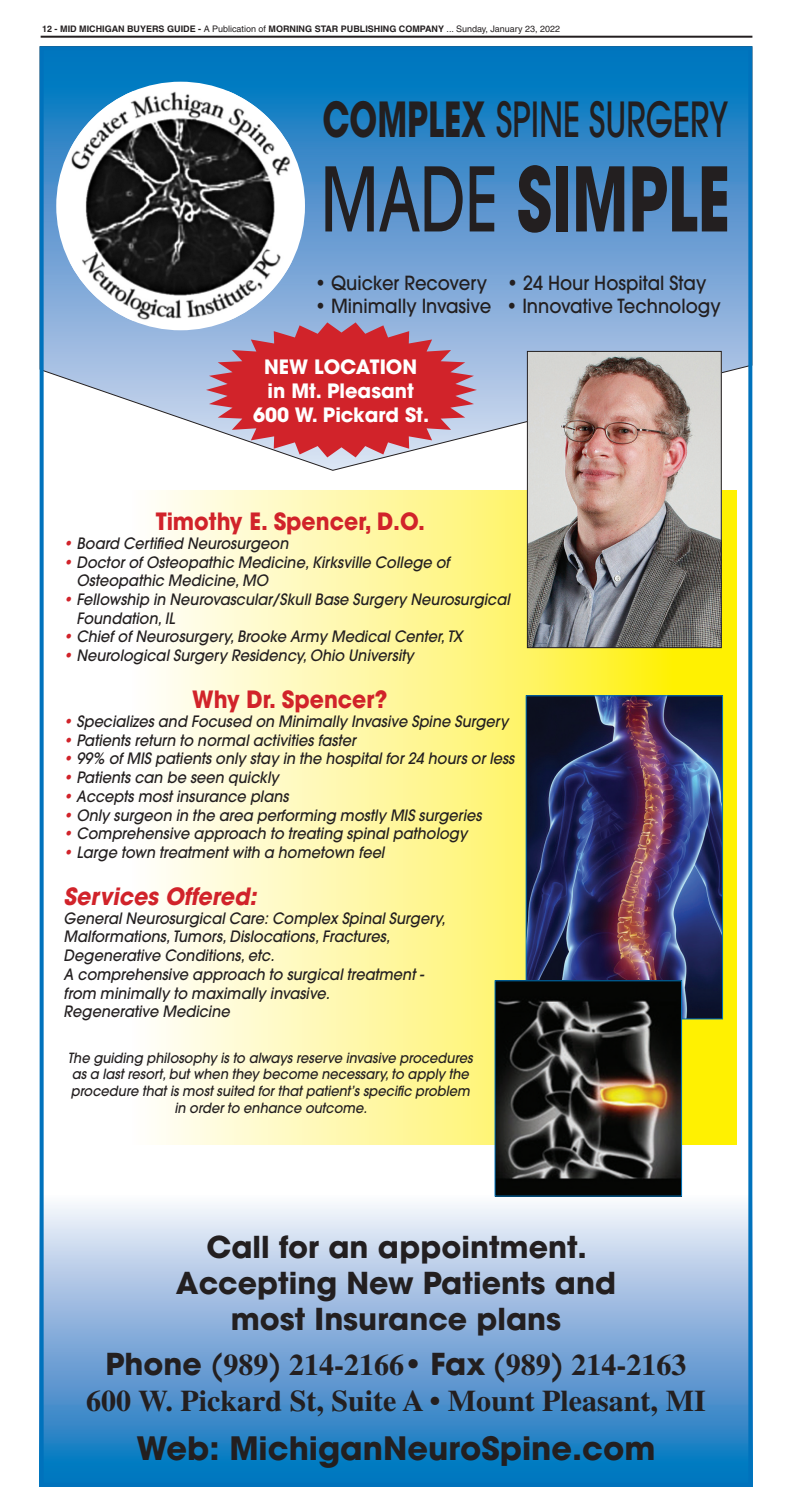
<style>
.page{position:relative;width:792px;height:1512px;background:#fff}
.page>*{position:absolute;margin:0;border:0;box-sizing:border-box;transform-origin:0 0}
.t1{font:700 88px "Avant Garde";color:#231f20;scale:.7 1}
.t2{font:500 48px "Avant Garde";color:#231f20;scale:.68 1}
.t3{font:700 32px "Avant Garde";color:#231f20}
.t4{font:700 30px/36px "Times";color:#231f20;text-align:center}
.t5{font:700 30px/36px "Avant Garde";color:#231f20;text-align:center}
.t6{font:700 23.6px "Avant Garde";color:#d1232a;scale:.93 1}
.t7{font:italic 700 23.6px "Avant Garde";color:#d1232a;scale:.93 1}
.t8{font:700 19.6px/23.6px "Avant Garde";color:#fff;text-align:center}
.t9{font:500 19.3px "Avant Garde";color:#231f20;scale:.93 1}
.t10{font:italic 500 15.6px/18.7px "Avant Garde";color:#231f20;scale:.93 1}
.t11{font:italic 500 14px/16.8px "Avant Garde";color:#231f20;text-align:center;scale:.93 1}
.t12{font:700 9px "Helvetica";color:#231f20}
.s1{font-weight:400}
.s2{font-weight:700}
.s3{font-weight:500}
.s4{color:#d1232a}
.s5{font-family:"Avant Garde"}
.s6{font-family:"Avant Garde";font-weight:500}
</style>
<div class="page">
<hr style="left:41px;top:36px;width:711px;height:2px;background:#231f20">
<svg style="left:45px;top:51px;width:702px;height:420px;background:#64a2d4"></svg>
<img style="left:45px;top:1194px;width:702px;height:287px">
<div style="left:56px;top:82px;width:249px;height:248px;background:#fff;border-radius:50%"></div>
<img style="left:70px;top:91px;width:221px;height:230px">
<img style="left:157px;top:490px;width:579px;height:654px">
<img style="left:528px;top:353px;width:191px;height:293px">
<div style="left:526px;top:351px;width:195px;height:297px;border:1px solid #231f20"></div>
<img style="left:527px;top:697px;width:193px;height:320px">
<div style="left:525px;top:695px;width:197px;height:324px;border:1px solid #0075be"></div>
<img style="left:496px;top:982px;width:183px;height:212px">
<div style="left:40px;top:46px;width:712px;height:1440px;border:4px solid #0072bc"></div>
<svg style="left:206px;top:322px;width:270px;height:135px;background:#c95b69"></svg>
<p class="t12" style="left:42px;top:23px;width:519px">12 - MID MICHIGAN BUYERS GUIDE - <span class="s1">A Publication of</span> MORNING STAR PUBLISHING COMPANY <span class="s1">... Sunday, January 23, 2022</span></p>
<h2 class="t2" style="left:322px;top:102px;width:598px"><span class="s2">COMPLEX</span> SPINE SURGERY</h2>
<h1 class="t1" style="left:320px;top:166px;width:586px"><span class="s3">MADE</span> SIMPLE</h1>
<p class="t9" style="left:315px;top:275px;width:422px">• Quicker Recovery • 24 Hour Hospital Stay</p>
<p class="t9" style="left:315px;top:298px;width:437px">• Minimally Invasive • Innovative Technology</p>
<p class="t8" style="left:253px;top:358px;width:177px">NEW LOCATION<br>in Mt. Pleasant<br>600 W. Pickard St.</p>
<h3 class="t6" style="left:156px;top:513px;width:291px">Timothy E. Spencer, D.O.</h3>
<p class="t10" style="left:64px;top:535px;width:243px"><span class="s4">•</span> Board Certified Neurosurgeon</p>
<p class="t10" style="left:76px;top:554px;width:402px;text-indent:-13px"><span class="s4">•</span> Doctor of Osteopathic Medicine, Kirksville College of<br>Osteopathic Medicine, MO</p>
<p class="t10" style="left:76px;top:591px;width:467px;text-indent:-13px"><span class="s4">•</span> Fellowship in Neurovascular/Skull Base Surgery Neurosurgical<br>Foundation, IL</p>
<p class="t10" style="left:64px;top:629px;width:430px"><span class="s4">•</span> Chief of Neurosurgery, Brooke Army Medical Center, TX</p>
<p class="t10" style="left:64px;top:647px;width:378px"><span class="s4">•</span> Neurological Surgery Residency, Ohio University</p>
<h3 class="t6" style="left:192px;top:691px;width:211px">Why Dr. Spencer?</h3>
<p class="t10" style="left:64px;top:713px;width:479px"><span class="s4">•</span> Specializes and Focused on Minimally Invasive Spine Surgery</p>
<p class="t10" style="left:64px;top:732px;width:315px"><span class="s4">•</span> Patients return to normal activities faster</p>
<p class="t10" style="left:64px;top:750px;width:486px"><span class="s4">•</span> 99% of MIS patients only stay in the hospital for 24 hours or less</p>
<p class="t10" style="left:64px;top:769px;width:233px"><span class="s4">•</span> Patients can be seen quickly</p>
<p class="t10" style="left:64px;top:788px;width:243px"><span class="s4">•</span> Accepts most insurance plans</p>
<p class="t10" style="left:64px;top:807px;width:451px"><span class="s4">•</span> Only surgeon in the area performing mostly MIS surgeries</p>
<p class="t10" style="left:64px;top:825px;width:435px"><span class="s4">•</span> Comprehensive approach to treating spinal pathology</p>
<p class="t10" style="left:64px;top:844px;width:346px"><span class="s4">•</span> Large town treatment with a hometown feel</p>
<h3 class="t7" style="left:64px;top:887px;width:208px">Services Offered:</h3>
<p class="t10" style="left:64px;top:910px;width:412px">General Neurosurgical Care: Complex Spinal Surgery, Malformations, Tumors, Dislocations, Fractures, Degenerative Conditions, etc.<br>A comprehensive approach to surgical treatment - from minimally to maximally invasive.<br>Regenerative Medicine</p>
<p class="t11" style="left:68px;top:1050px;width:436px">The guiding philosophy is to always reserve invasive procedures as a last resort, but when they become necessary, to apply the procedure that is most suited for that patient’s specific problem in order to enhance outcome.</p>
<h3 class="t5" style="left:176px;top:1233px;width:441px">Call for an appointment.<br>Accepting New Patients and most Insurance plans</h3>
<h3 class="t4" style="left:86px;top:1350px;width:620px"><span class="s5">Phone</span> <span class="s6">(</span>989<span class="s6">)</span> 214-2166<span class="s6">•</span> <span class="s5">Fax</span> <span class="s6">(</span>989<span class="s6">)</span> 214-2163<br>600 W. Pickard St, Suite A • Mount Pleasant, MI</h3>
<h3 class="t3" style="left:136px;top:1436px;width:520px">Web: MichiganNeuroSpine.com</h3>
</div>
